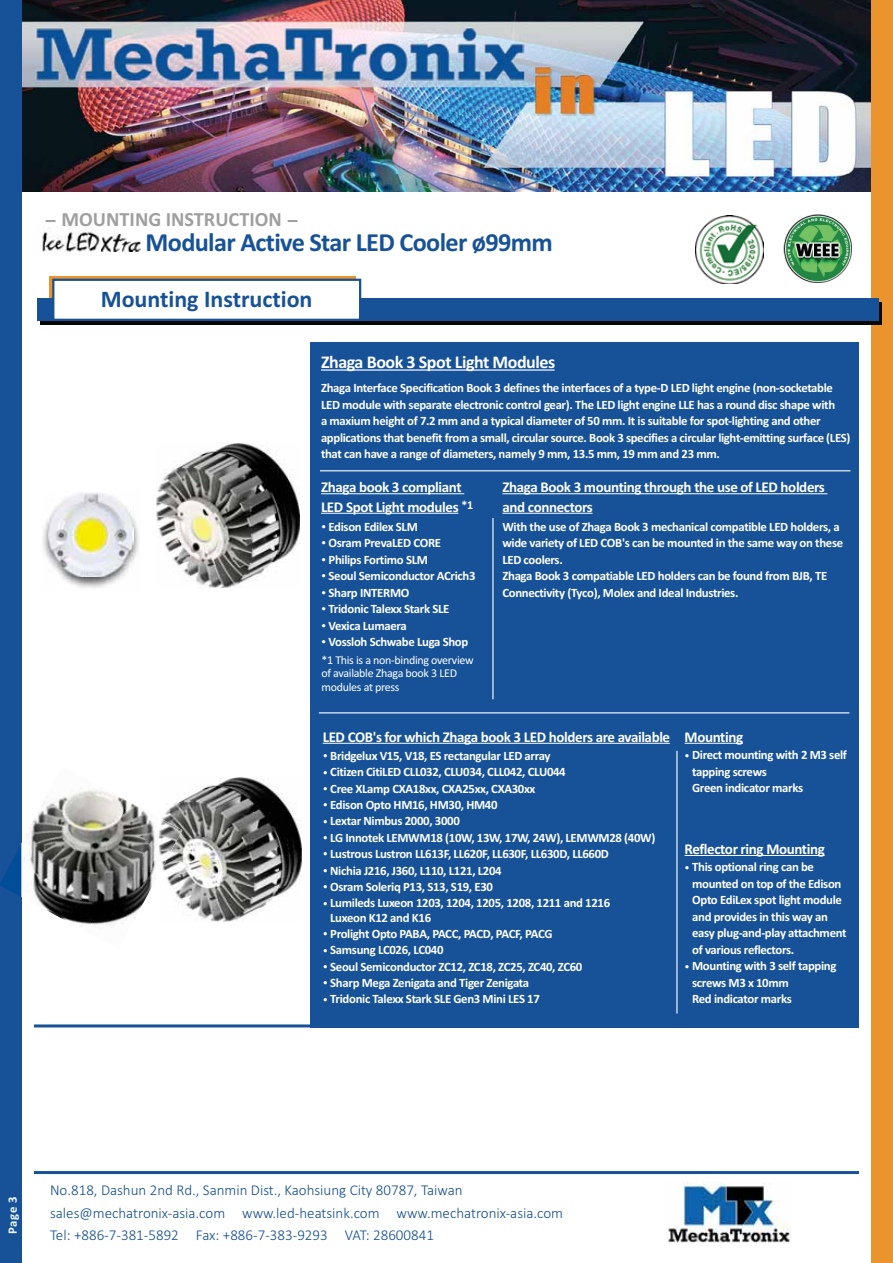
<style>
.page{position:relative;width:893px;height:1263px;background:#fff}
.page>*{position:absolute;margin:0;border:0;box-sizing:border-box;transform-origin:0 0}
.t1{font:700 26.25px "Calibri";letter-spacing:-.025em;color:#175298}
.t2{font:700 24px "Calibri";color:#175298}
.t3{font:700 20.25px "Calibri";color:#9f9f9f;scale:2 1}
.t4{font:700 18px "Calibri";letter-spacing:-.025em;color:#fff}
.t5{font:300 15px/22.5px "Calibri";color:#144e8f}
.t6{font:700 15px/19.5px "Calibri";letter-spacing:-.025em;color:#fff}
.t7{font:700 12.75px/16.5px "Calibri";letter-spacing:-.025em;color:#fff}
.t8{font:700 12.75px "Calibri";color:#eff9fe}
.t9{font:12px/13.5px "Calibri";letter-spacing:-.025em;color:#fff}
.s1{font-weight:400;font-size:10.5px}
</style>
<div class="page">
<img style="left:21px;top:0;width:851px;height:191px">
<div style="left:872px;top:0;width:21px;height:1263px;background:#eb932d"></div>
<div style="left:0;top:0;width:21px;height:1263px;background:#175298"></div>
<hr style="left:34px;top:1171px;width:825px;height:3px;background:#175298">
<img style="left:667px;top:1183px;width:124px;height:60px">
<img style="left:695px;top:216px;width:69px;height:68px">
<img style="left:783px;top:214px;width:69px;height:69px">
<img style="left:42px;top:228px;width:60px;height:24px">
<img style="left:102px;top:234px;width:38px;height:17px">
<svg style="left:49px;top:276px;width:307px;height:22px"></svg>
<svg style="left:40px;top:302px;width:842px;height:22px;background:#06141e"></svg>
<div style="left:37px;top:298px;width:842px;height:22px;background:#175298"></div>
<div style="left:53px;top:280px;width:307px;height:40px;background:#fff"></div>
<div style="left:52px;top:279px;width:309px;height:42px;border:2px solid #175298"></div>
<img style="left:165px;top:777px;width:137px;height:145px">
<img style="left:21px;top:766px;width:138px;height:183px">
<img style="left:159px;top:817px;width:23px;height:58px">
<div style="left:311px;top:342px;width:548px;height:686px;background:#175298"></div>
<hr style="left:320px;top:470px;width:530px;height:1px;background:#fff">
<hr style="left:321px;top:493px;width:143px;height:1px;background:#fff">
<hr style="left:321px;top:513px;width:137px;height:1px;background:#fff">
<hr style="left:502px;top:493px;width:325px;height:1px;background:#fff">
<hr style="left:502px;top:513px;width:90px;height:1px;background:#fff">
<hr style="left:492px;top:518px;width:1px;height:181px;background:#fff">
<hr style="left:321px;top:369px;width:234px;height:2px;background:#fff">
<hr style="left:34px;top:1024px;width:382px;height:3px;background:#175298">
<hr style="left:323px;top:743px;width:347px;height:1px;background:#fff">
<hr style="left:685px;top:743px;width:58px;height:1px;background:#fff">
<hr style="left:676px;top:751px;width:1px;height:263px;background:#fff">
<hr style="left:685px;top:855px;width:139px;height:1px;background:#fff">
<hr style="left:319px;top:712px;width:530px;height:1px;background:#fff">
<img style="left:42px;top:515px;width:97px;height:73px">
<img style="left:49px;top:493px;width:84px;height:84px">
<img style="left:156px;top:443px;width:144px;height:144px">
<h3 class="t3" style="left:45px;top:212px;width:129px">- MOUNTING INSTRUCTION -</h3>
<h1 class="t1" style="left:146px;top:233px;width:409px">Modular Active Star LED Cooler ø99mm</h1>
<h2 class="t2" style="left:101px;top:291px;width:213px">Mounting Instruction</h2>
<h3 class="t4" style="left:321px;top:356px;width:236px">Zhaga Book 3 Spot Light Modules</h3>
<p class="t7" style="left:321px;top:381px;width:531px">Zhaga Interface Specification Book 3 defines the interfaces of a type-D LED light engine (non-socketable LED module with separate electronic control gear). The LED light engine LLE has a round disc shape with<br>a maxium height of 7.2 mm and a typical diameter of 50 mm. It is suitable for spot-lighting and other applications that benefit from a small, circular source. Book 3 specifies a circular light-emitting surface (LES) that can have a range of diameters, namely 9 mm, 13.5 mm, 19 mm and 23 mm.</p>
<p class="t6" style="left:321px;top:479px;width:154px">Zhaga book 3 compliant<br>LED Spot Light modules <sup>*1</sup></p>
<p class="t6" style="left:502px;top:479px;width:324px">Zhaga Book 3 mounting through the use of LED holders and connectors</p>
<p class="t7" style="left:321px;top:519px;width:98px"><span class="s1">-</span> Edison Edilex SLM</p>
<p class="t7" style="left:321px;top:536px;width:122px"><span class="s1">-</span> Osram PrevaLED CORE</p>
<p class="t7" style="left:321px;top:552px;width:108px"><span class="s1">-</span> Philips Fortimo SLM</p>
<p class="t7" style="left:321px;top:569px;width:156px"><span class="s1">-</span> Seoul Semiconductor ACrich3</p>
<p class="t7" style="left:321px;top:585px;width:90px"><span class="s1">-</span> Sharp INTERMO</p>
<p class="t7" style="left:321px;top:602px;width:130px"><span class="s1">-</span> Tridonic Talexx Stark SLE</p>
<p class="t7" style="left:321px;top:618px;width:87px"><span class="s1">-</span> Vexica Lumaera</p>
<p class="t7" style="left:321px;top:635px;width:149px"><span class="s1">-</span> Vossloh Schwabe Luga Shop</p>
<p class="t9" style="left:321px;top:654px;width:154px">*1 This is a non-binding overview of available Zhaga book 3 LED modules at press</p>
<p class="t7" style="left:502px;top:519px;width:342px">With the use of Zhaga Book 3 mechanical compatible LED holders, a wide variety of LED COB's can be mounted in the same way on these LED coolers.<br>Zhaga Book 3 compatiable LED holders can be found from BJB, TE Connectivity (Tyco), Molex and Ideal Industries.</p>
<p class="t6" style="left:323px;top:728px;width:349px">LED COB's for which Zhaga book 3 LED holders are available</p>
<p class="t7" style="left:323px;top:748px;width:229px"><span class="s1">-</span> Bridgelux V15, V18, ES rectangular LED array</p>
<p class="t7" style="left:323px;top:765px;width:245px"><span class="s1">-</span> Citizen CitiLED CLL032, CLU034, CLL042, CLU044</p>
<p class="t7" style="left:323px;top:781px;width:214px"><span class="s1">-</span> Cree XLamp CXA18xx, CXA25xx, CXA30xx</p>
<p class="t7" style="left:323px;top:798px;width:176px"><span class="s1">-</span> Edison Opto HM16, HM30, HM40</p>
<p class="t7" style="left:323px;top:814px;width:139px"><span class="s1">-</span> Lextar Nimbus 2000, 3000</p>
<p class="t7" style="left:323px;top:830px;width:334px"><span class="s1">-</span> LG Innotek LEMWM18 (10W, 13W, 17W, 24W), LEMWM28 (40W)</p>
<p class="t7" style="left:323px;top:847px;width:288px"><span class="s1">-</span> Lustrous Lustron LL613F, LL620F, LL630F, LL630D, LL660D</p>
<p class="t7" style="left:323px;top:863px;width:180px"><span class="s1">-</span> Nichia J216, J360, L110, L121, L204</p>
<p class="t7" style="left:323px;top:880px;width:172px"><span class="s1">-</span> Osram Soleriq P13, S13, S19, E30</p>
<p class="t7" style="left:330px;top:897px;width:281px;line-height:14.2px;text-indent:-8px"><span class="s1">-</span> Lumileds Luxeon 1203, 1204, 1205, 1208, 1211 and 1216<br>Luxeon K12 and K16</p>
<p class="t7" style="left:323px;top:927px;width:231px"><span class="s1">-</span> Prolight Opto PABA, PACC, PACD, PACF, PACG</p>
<p class="t7" style="left:323px;top:943px;width:122px"><span class="s1">-</span> Samsung LC026, LC040</p>
<p class="t7" style="left:323px;top:959px;width:261px"><span class="s1">-</span> Seoul Semiconductor ZC12, ZC18, ZC25, ZC40, ZC60</p>
<p class="t7" style="left:323px;top:976px;width:208px"><span class="s1">-</span> Sharp Mega Zenigata and Tiger Zenigata</p>
<p class="t7" style="left:323px;top:992px;width:219px"><span class="s1">-</span> Tridonic Talexx Stark SLE Gen3 Mini LES 17</p>
<p class="t6" style="left:685px;top:728px;width:60px">Mounting</p>
<p class="t7" style="left:692px;top:748px;width:156px;text-indent:-8px"><span class="s1">-</span> Direct mounting with 2 M3 self tapping screws<br>Green indicator marks</p>
<p class="t6" style="left:685px;top:840px;width:142px">Reflector ring Mounting</p>
<p class="t7" style="left:692px;top:860px;width:156px;text-indent:-8px"><span class="s1">-</span> This optional ring can be mounted on top of the Edison<br>Opto EdiLex spot light module and provides in this way an easy plug-and-play attachment of various reflectors.</p>
<p class="t7" style="left:692px;top:959px;width:146px;text-indent:-8px"><span class="s1">-</span> Mounting with 3 self tapping screws M3 x 10mm<br>Red indicator marks</p>
<p class="t8" style="left:8px;top:1234px;width:39px;rotate:-90deg">Page 3</p>
<p class="t5" style="left:50px;top:1180px;width:514px">No.818, Dashun 2nd Rd., Sanmin Dist., Kaohsiung City 80787, Taiwan sales@mechatronix-asia.com www.led-heatsink.com www.mechatronix-asia.com<br>Tel: +886-7-381-5892 Fax: +886-7-383-9293 VAT: 28600841</p>
</div>
